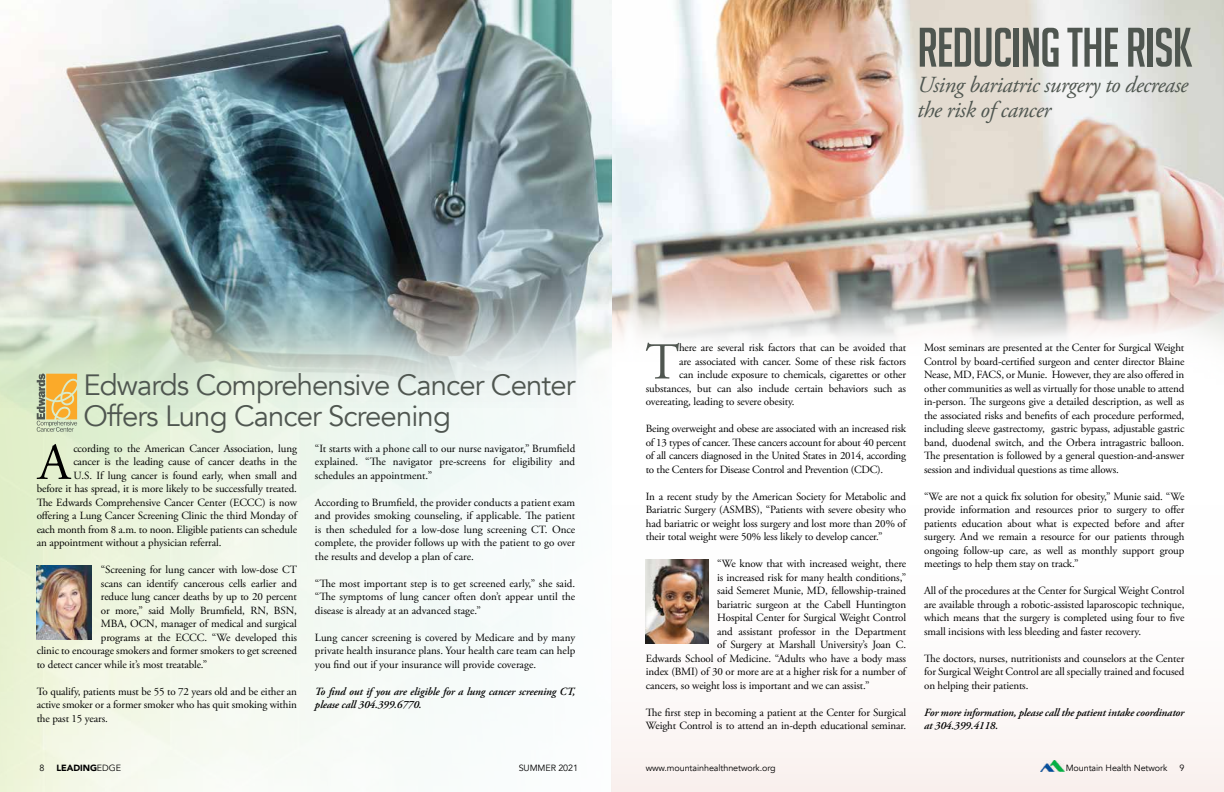
<style>
.page{position:relative;width:1224px;height:792px;background:#fff}
.page>*{position:absolute;margin:0;border:0;box-sizing:border-box;transform-origin:0 0}
.t1{font:54.2px "Big Noodle Titling";letter-spacing:-.02em;color:#4f5650}
.t2{font:51.7px "Adobe Garamond Pro";color:#4f5650}
.t3{font:51.7px "Adobe Garamond Pro";color:#000}
.t4{font:29.3px/30.3px "Avenir";letter-spacing:-.03em;color:#4f5650}
.t5{font:italic 23px/25px "Adobe Garamond Pro";letter-spacing:-.02em;color:#4f5650}
.t6{font:11px/13.5px "Adobe Garamond Pro";letter-spacing:-.01em;color:#000;text-align:justify}
.t7{font:italic 600 11px/13.5px "Adobe Garamond Pro";letter-spacing:-.01em;color:#000}
.t8{font:9px "Avenir";letter-spacing:-.01em;color:#000}
.t9{font:900 9px "Avenir";letter-spacing:-.01em;color:#000}
.s1{font-weight:400}
</style>
<div class="page">
<div style="left:612px;top:285px;width:612px;height:507px;background:linear-gradient(to right,#fdfbfb,#fefcfb)"></div>
<img style="left:1041px;top:761px;width:23px;height:11px">
<img style="left:646px;top:560px;width:62px;height:84px">
<img style="left:612px;top:0;width:612px;height:338px">
<img style="left:0;top:0;width:612px;height:641px">
<svg style="left:37px;top:374px;width:40px;height:58px;background:#d5b66b"></svg>
<img style="left:37px;top:565px;width:55px;height:74px">
<h1 class="t1" style="left:917px;top:18px;width:277px">REDUCING THE RISK</h1>
<h3 class="t5" style="left:917px;top:73px;width:272px">Using bariatric surgery to decrease the risk of cancer</h3>
<h3 class="t4" style="left:83px;top:371px;width:494px">Edwards Comprehensive Cancer Center<br>Offers Lung Cancer Screening</h3>
<h2 class="t3" style="left:38px;top:431px;width:34px">A</h2>
<p class="t6" style="left:73px;top:442px;width:225px">ccording to the American Cancer Association, lung</p>
<p class="t6" style="left:73px;top:456px;width:225px">cancer is the leading cause of cancer deaths in the</p>
<p class="t6" style="left:73px;top:469px;width:225px">U.S. If lung cancer is found early, when small and</p>
<p class="t6" style="left:37px;top:483px;width:262px">before it has spread, it is more likely to be successfully treated.</p>
<p class="t6" style="left:37px;top:496px;width:262px">The Edwards Comprehensive Cancer Center (ECCC) is now</p>
<p class="t6" style="left:37px;top:510px;width:262px">offering a Lung Cancer Screening Clinic the third Monday of</p>
<p class="t6" style="left:37px;top:523px;width:262px">each month from 8 a.m. to noon. Eligible patients can schedule</p>
<p class="t6" style="left:37px;top:537px;width:186px">an appointment without a physician referral.</p>
<p class="t6" style="left:101px;top:564px;width:198px">“Screening for lung cancer with low-dose CT</p>
<p class="t6" style="left:101px;top:577px;width:198px">scans can identify cancerous cells earlier and</p>
<p class="t6" style="left:101px;top:591px;width:198px">reduce lung cancer deaths by up to 20 percent</p>
<p class="t6" style="left:101px;top:604px;width:198px">or more,” said Molly Brumfield, RN, BSN,</p>
<p class="t6" style="left:101px;top:618px;width:198px">MBA, OCN, manager of medical and surgical</p>
<p class="t6" style="left:101px;top:631px;width:198px">programs at the ECCC. “We developed this</p>
<p class="t6" style="left:37px;top:645px;width:262px">clinic to encourage smokers and former smokers to get screened</p>
<p class="t6" style="left:37px;top:658px;width:172px">to detect cancer while it’s most treatable.”</p>
<p class="t6" style="left:37px;top:685px;width:262px">To qualify, patients must be 55 to 72 years old and be either an active smoker or a former smoker who has quit smoking within the past 15 years.</p>
<p class="t6" style="left:315px;top:442px;width:262px">“It starts with a phone call to our nurse navigator,” Brumfield explained. “The navigator pre-screens for eligibility and schedules an appointment.”</p>
<p class="t6" style="left:315px;top:496px;width:262px">According to Brumfield, the provider conducts a patient exam and provides smoking counseling, if applicable. The patient is then scheduled for a low-dose lung screening CT. Once complete, the provider follows up with the patient to go over the results and develop a plan of care.</p>
<p class="t6" style="left:315px;top:577px;width:262px">“The most important step is to get screened early,” she said. “The symptoms of lung cancer often don’t appear until the disease is already at an advanced stage.”</p>
<p class="t6" style="left:315px;top:631px;width:262px">Lung cancer screening is covered by Medicare and by many private health insurance plans. Your health care team can help you find out if your insurance will provide coverage.</p>
<p class="t7" style="left:315px;top:685px;width:262px">To find out if you are eligible for a lung cancer screening CT, please call 304.399.6770.</p>
<h2 class="t2" style="left:645px;top:331px;width:36px">T</h2>
<p class="t6" style="left:679px;top:342px;width:229px">here are several risk factors that can be avoided that</p>
<p class="t6" style="left:679px;top:355px;width:229px">are associated with cancer. Some of these risk factors</p>
<p class="t6" style="left:679px;top:369px;width:229px">can include exposure to chemicals, cigarettes or other</p>
<p class="t6" style="left:646px;top:382px;width:262px">substances, but can also include certain behaviors such as</p>
<p class="t6" style="left:646px;top:396px;width:150px">overeating, leading to severe obesity.</p>
<p class="t6" style="left:646px;top:423px;width:262px">Being overweight and obese are associated with an increased risk of 13 types of cancer. These cancers account for about 40 percent of all cancers diagnosed in the United States in 2014, according to the Centers for Disease Control and Prevention (CDC).</p>
<p class="t6" style="left:646px;top:490px;width:262px">In a recent study by the American Society for Metabolic and Bariatric Surgery (ASMBS), “Patients with severe obesity who had bariatric or weight loss surgery and lost more than 20% of their total weight were 50% less likely to develop cancer.”</p>
<p class="t6" style="left:717px;top:558px;width:190px">“We know that with increased weight, there</p>
<p class="t6" style="left:717px;top:571px;width:190px">is increased risk for many health conditions,”</p>
<p class="t6" style="left:717px;top:585px;width:190px">said Semeret Munie, MD, fellowship-trained</p>
<p class="t6" style="left:717px;top:598px;width:190px">bariatric surgeon at the Cabell Huntington</p>
<p class="t6" style="left:717px;top:612px;width:190px">Hospital Center for Surgical Weight Control</p>
<p class="t6" style="left:717px;top:625px;width:190px">and assistant professor in the Department</p>
<p class="t6" style="left:717px;top:639px;width:190px">of Surgery at Marshall University’s Joan C.</p>
<p class="t6" style="left:646px;top:652px;width:262px">Edwards School of Medicine. “Adults who have a body mass</p>
<p class="t6" style="left:646px;top:666px;width:262px">index (BMI) of 30 or more are at a higher risk for a number of</p>
<p class="t6" style="left:646px;top:679px;width:225px">cancers, so weight loss is important and we can assist.”</p>
<p class="t6" style="left:646px;top:706px;width:262px">The first step in becoming a patient at the Center for Surgical<br>Weight Control is to attend an in-depth educational seminar.</p>
<p class="t6" style="left:924px;top:342px;width:262px">Most seminars are presented at the Center for Surgical Weight Control by board-certified surgeon and center director Blaine Nease, MD, FACS, or Munie. However, they are also offered in other communities as well as virtually for those unable to attend in-person. The surgeons give a detailed description, as well as the associated risks and benefits of each procedure performed, including sleeve gastrectomy, gastric bypass, adjustable gastric band, duodenal switch, and the Orbera intragastric balloon.<br>The presentation is followed by a general question-and-answer session and individual questions as time allows.</p>
<p class="t6" style="left:924px;top:490px;width:262px">“We are not a quick fix solution for obesity,” Munie said. “We provide information and resources prior to surgery to offer patients education about what is expected before and after surgery. And we remain a resource for our patients through ongoing follow-up care, as well as monthly support group meetings to help them stay on track.”</p>
<p class="t6" style="left:924px;top:585px;width:262px">All of the procedures at the Center for Surgical Weight Control are available through a robotic-assisted laparoscopic technique, which means that the surgery is completed using four to five small incisions with less bleeding and faster recovery.</p>
<p class="t6" style="left:924px;top:652px;width:262px">The doctors, nurses, nutritionists and counselors at the Center for Surgical Weight Control are all specially trained and focused on helping their patients.</p>
<p class="t7" style="left:924px;top:706px;width:262px">For more information, please call the patient intake coordinator at 304.399.4118.</p>
<p class="t8" style="left:40px;top:763px;width:7px">8</p>
<p class="t9" style="left:57px;top:761px;width:66px">LEADING<span class="s1">EDGE</span></p>
<p class="t8" style="left:519px;top:763px;width:61px">SUMMER 2021</p>
<p class="t8" style="left:646px;top:763px;width:131px">www.mountainhealthnetwork.org</p>
<p class="t8" style="left:1066px;top:763px;width:103px">Mountain Health Network</p>
<p class="t8" style="left:1179px;top:763px;width:7px">9</p>
</div>
